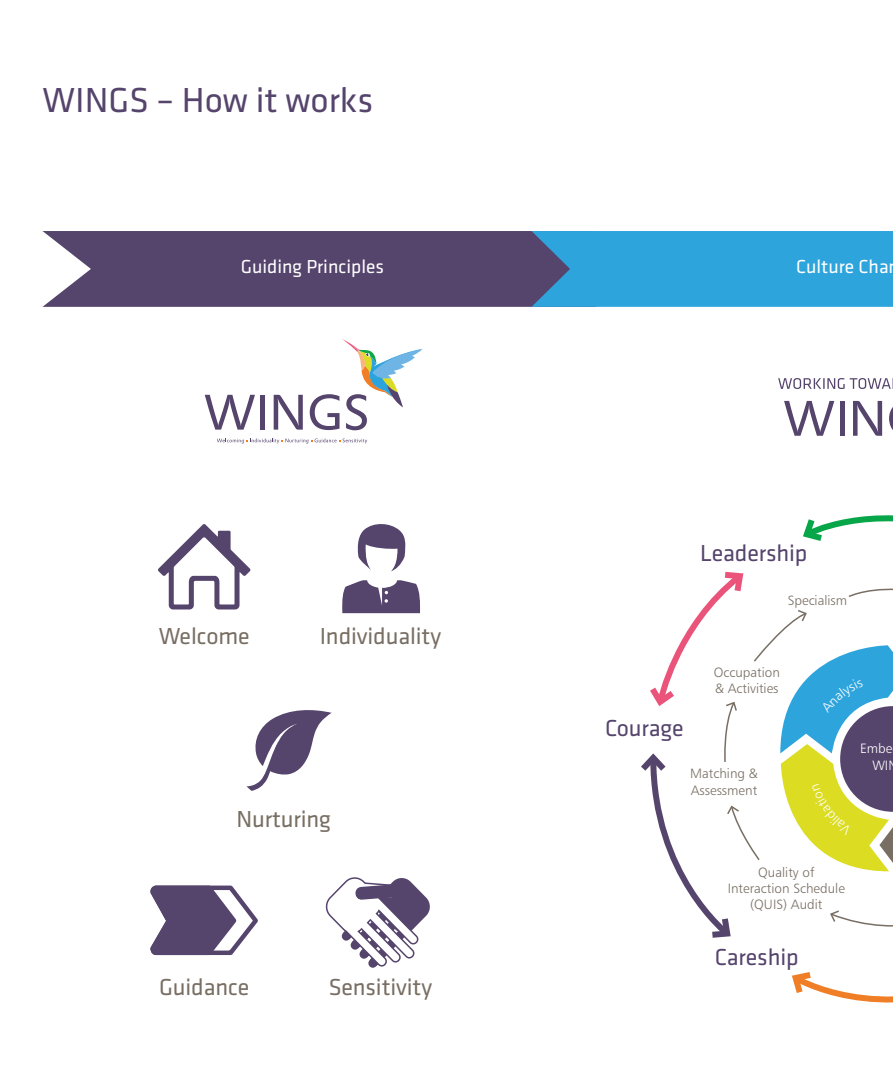
<style>
.page{position:relative;width:893px;height:1080px;background:#fff}
.page>*{position:absolute;margin:0;border:0;box-sizing:border-box;transform-origin:0 0}
.t1{font:36px "Klavika";color:#55446c}
.t2{font:24px "Klavika";letter-spacing:-.005em;color:#786e63}
.t3{font:24px "Klavika";letter-spacing:-.005em;color:#55446c}
.t4{font:19.5px "Klavika";color:#fff}
.t5{font:13.5px/16.2px "Humanist 777 BT Light B";color:#786e63}
.t6{font:13.5px/16.2px "Humanist 777 BT Light B";color:#fff}
</style>
<div class="page">
<div style="left:43px;top:231px;width:488px;height:76px;background:#55446c"></div>
<div style="left:531px;top:231px;width:361px;height:76px;background:#2ea4dd"></div>
<svg style="left:205px;top:395px;width:50px;height:35px"></svg>
<div style="left:260px;top:395px;width:5px;height:35px;background:#55446c"></div>
<svg style="left:274px;top:395px;width:29px;height:35px"></svg>
<svg style="left:310px;top:339px;width:113px;height:91px"></svg>
<svg style="left:217px;top:438px;width:150px;height:6px"></svg>
<svg style="left:784px;top:401px;width:50px;height:35px"></svg>
<hr style="left:840px;top:401px;width:4px;height:35px;background:#55446c">
<svg style="left:853px;top:401px;width:29px;height:35px"></svg>
<svg style="left:889px;top:408px;width:3px;height:21px"></svg>
<svg style="left:778px;top:378px;width:113px;height:11px"></svg>
<svg style="left:158px;top:524px;width:93px;height:85px"></svg>
<svg style="left:342px;top:524px;width:78px;height:89px"></svg>
<svg style="left:246px;top:710px;width:86px;height:81px"></svg>
<svg style="left:803px;top:515px;width:89px;height:26px"></svg>
<svg style="left:792px;top:972px;width:100px;height:31px"></svg>
<svg style="left:150px;top:885px;width:108px;height:71px"></svg>
<svg style="left:325px;top:877px;width:105px;height:91px"></svg>
<svg style="left:641px;top:571px;width:251px;height:367px"></svg>
<h1 class="t1" style="left:43px;top:77px;width:332px">WINGS – How it works</h1>
<h3 class="t4" style="left:241px;top:254px;width:145px">Guiding Principles</h3>
<h3 class="t4" style="left:796px;top:254px;width:94px">Culture Cha</h3>
<h2 class="t3" style="left:700px;top:538px;width:109px">Leadership</h2>
<h2 class="t2" style="left:159px;top:620px;width:92px">Welcome</h2>
<h2 class="t2" style="left:320px;top:620px;width:123px">Individuality</h2>
<h2 class="t2" style="left:236px;top:803px;width:96px">Nurturing</h2>
<h2 class="t2" style="left:159px;top:971px;width:92px">Guidance</h2>
<h2 class="t2" style="left:329px;top:971px;width:105px">Sensitivity</h2>
<p class="t5" style="left:788px;top:592px;width:61px">Specialism</p>
<h2 class="t3" style="left:605px;top:712px;width:80px">Courage</h2>
<p class="t5" style="left:714px;top:664px;width:68px">Occupation &amp; Activities</p>
<p class="t5" style="left:690px;top:765px;width:69px">Matching &amp;<br>Assessment</p>
<p class="t6" style="left:872px;top:740px;width:27px;text-indent:-12px">Embe<br>WIN</p>
<p class="t5" style="left:728px;top:864px;width:119px;text-align:center">Quality of<br>Interaction Schedule (QUIS) Audit</p>
<h2 class="t3" style="left:715px;top:941px;width:85px">Careship</h2>
</div>
